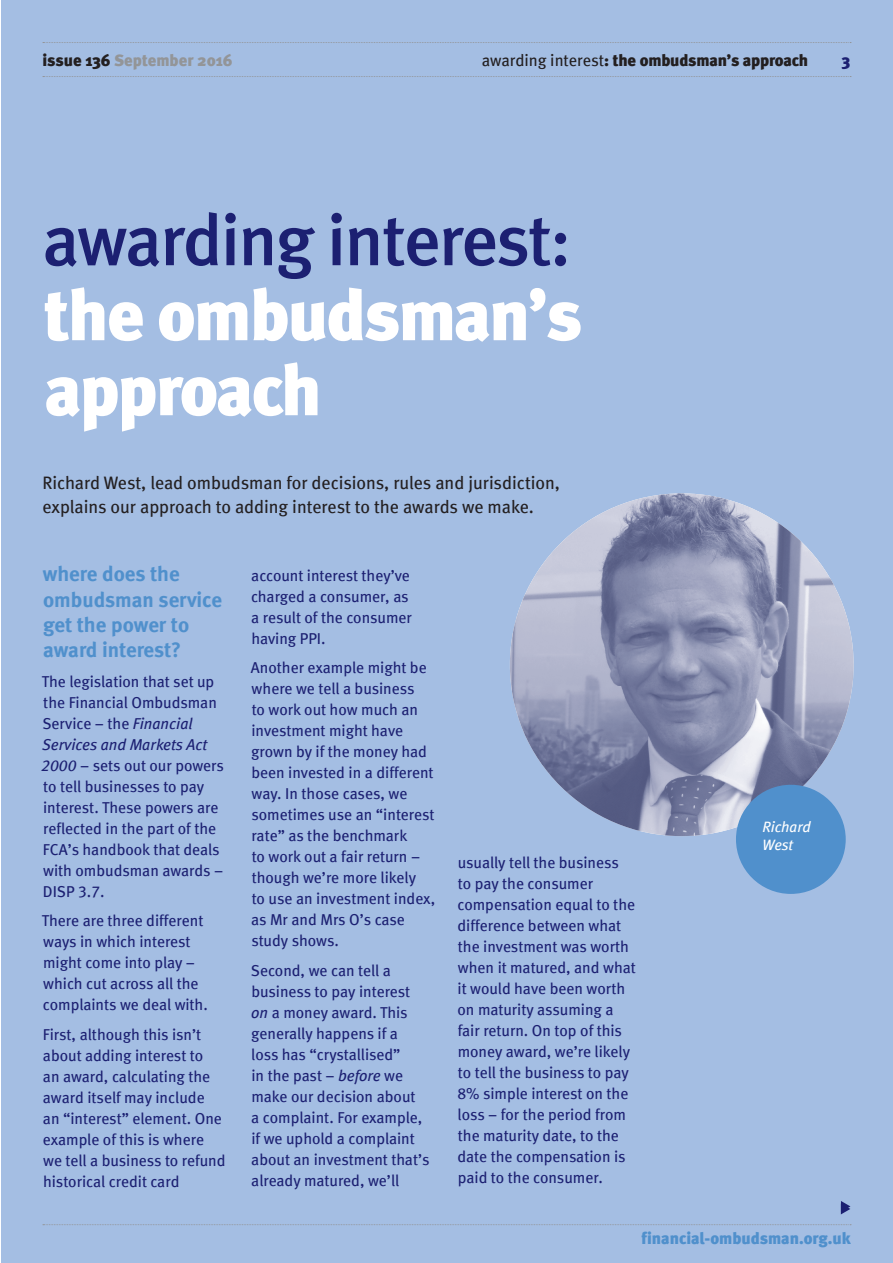
<style>
.page{position:relative;width:893px;height:1263px;background:#fff}
.page>*{position:absolute;margin:0;border:0;box-sizing:border-box;transform-origin:0 0}
.t1{font:900 72px/75px "Meta";letter-spacing:-.025em;color:#fff}
.t2{font:21px/25.2px "Meta Bold LF";color:#5090cc}
.t3{font:18px/24px "Meta Book LF";letter-spacing:-.005em;color:#231f20}
.t4{font:900 16.5px "Meta";letter-spacing:-.01em;color:#231f20}
.t5{font:900 16.5px "Meta";color:#5090cc}
.t6{font:900 16.5px "Meta";color:#939598}
.t7{font:900 16.5px "Meta";color:#1c2072}
.t8{font:15.75px/21px "Meta Book LF";color:#1c2072}
.t9{font:italic 15px/18px "Meta Book LF";letter-spacing:-.005em;color:#fff}
.s1{color:#231f20}
.s2{font-family:"Meta Book LF";font-weight:400}
.s3{font-family:"Meta Medium LF";font-weight:400;color:#1c2072}
.s4{font-style:italic}
</style>
<div class="page">
<div style="left:1px;top:0;width:892px;height:1263px;background:#a4bee3"></div>
<svg style="left:43px;top:42px;width:808px;height:1px"></svg>
<svg style="left:43px;top:76px;width:808px;height:1px"></svg>
<svg style="left:43px;top:1224px;width:808px;height:1px"></svg>
<svg style="left:841px;top:1201px;width:9px;height:13px"></svg>
<img style="left:510px;top:493px;width:344px;height:343px">
<div style="left:736px;top:785px;width:110px;height:109px;background:#5090cc;border-radius:50%"></div>
<p class="t6" style="left:43px;top:51px;width:192px"><span class="s1">issue 136</span> September 2016</p>
<p class="t4" style="left:482px;top:51px;width:328px"><span class="s2">awarding interest</span>: the ombudsman’s approach</p>
<p class="t7" style="left:842px;top:51px;width:10px">3</p>
<h2 class="t1" style="left:42px;top:202px;width:542px"><span class="s3">awarding interest: </span>the ombudsman’s approach</h2>
<p class="t3" style="left:43px;top:470px;width:519px">Richard West, lead ombudsman for decisions, rules and jurisdiction, explains our approach to adding interest to the awards we make.</p>
<h4 class="t2" style="left:43px;top:561px;width:181px">where does the ombudsman service get the power to award interest?</h4>
<p class="t8" style="left:41px;top:670px;width:184px">The legislation that set up the Financial Ombudsman<br>Service – the <span class="s4">Financial<br>Services and Markets Act<br>2000</span> – sets out our powers to tell businesses to pay interest. These powers are reflected in the part of the<br>FCA’s handbook that deals with ombudsman awards –<br>DISP 3.7.</p>
<p class="t8" style="left:42px;top:910px;width:167px">There are three different ways in which interest might come into play – which cut across all the complaints we deal with.</p>
<p class="t8" style="left:43px;top:1023px;width:184px">First, although this isn’t about adding interest to<br>an award, calculating the award itself may include<br>an “interest” element. One example of this is where we tell a business to refund historical credit card</p>
<p class="t8" style="left:251px;top:564px;width:162px">account interest they’ve charged a consumer, as a result of the consumer having PPI.</p>
<p class="t8" style="left:251px;top:657px;width:186px">Another example might be where we tell a business<br>to work out how much an investment might have grown by if the money had been invested in a different way. In those cases, we sometimes use an “interest rate” as the benchmark<br>to work out a fair return – though we’re more likely<br>to use an investment index, as Mr and Mrs O’s case study shows.</p>
<p class="t8" style="left:251px;top:959px;width:180px">Second, we can tell a business to pay interest <span class="s4">on</span> a money award. This generally happens if a<br>loss has “crystallised”<br>in the past – <span class="s4">before</span> we make our decision about<br>a complaint. For example, if we uphold a complaint about an investment that’s already matured, we’ll</p>
<p class="t8" style="left:457px;top:852px;width:180px">usually tell the business<br>to pay the consumer compensation equal to the difference between what the investment was worth when it matured, and what it would have been worth on maturity assuming a fair return. On top of this money award, we’re likely to tell the business to pay<br>8% simple interest on the loss – for the period from the maturity date, to the date the compensation is paid to the consumer.</p>
<h3 class="t9" style="left:763px;top:818px;width:50px">Richard<br>West</h3>
<p class="t5" style="left:642px;top:1229px;width:211px">financial-ombudsman.org.uk</p>
</div>
